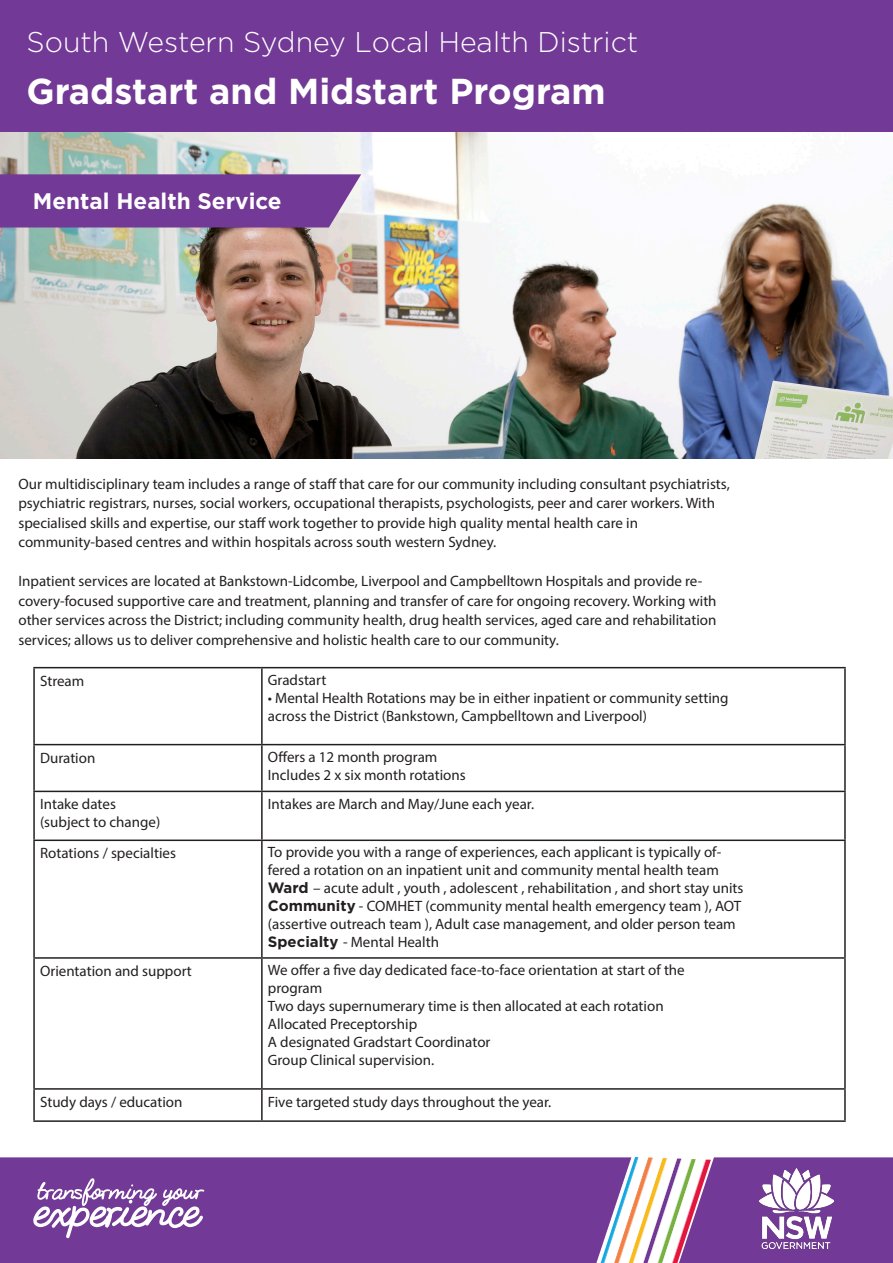
<style>
.page{position:relative;width:893px;height:1263px;background:#fff}
.page>*{position:absolute;margin:0;border:0;box-sizing:border-box;transform-origin:0 0}
.t1{font:700 36px "Gotham";color:#fff}
.t2{font:300 28.5px "Gotham";color:#fff}
.t3{font:700 22.5px "Gotham";color:#fff}
.t4{font:15px/18px "Myriad Pro";color:#231f20}
.s1{font-family:"Gotham";font-weight:700}
</style>
<div class="page">
<hr style="left:33px;top:667px;width:229px;height:1px;background:#231f20">
<hr style="left:33px;top:668px;width:2px;height:76px;background:#231f20">
<hr style="left:262px;top:667px;width:584px;height:1px;background:#231f20">
<hr style="left:261px;top:668px;width:2px;height:76px;background:#231f20">
<hr style="left:844px;top:668px;width:2px;height:76px;background:#231f20">
<hr style="left:33px;top:744px;width:229px;height:1px;background:#231f20">
<hr style="left:33px;top:745px;width:2px;height:46px;background:#231f20">
<hr style="left:262px;top:744px;width:584px;height:1px;background:#231f20">
<hr style="left:261px;top:745px;width:2px;height:46px;background:#231f20">
<hr style="left:844px;top:745px;width:2px;height:46px;background:#231f20">
<hr style="left:33px;top:791px;width:229px;height:1px;background:#231f20">
<hr style="left:33px;top:792px;width:2px;height:47px;background:#231f20">
<hr style="left:262px;top:791px;width:584px;height:1px;background:#231f20">
<hr style="left:261px;top:792px;width:2px;height:47px;background:#231f20">
<hr style="left:844px;top:792px;width:2px;height:47px;background:#231f20">
<hr style="left:33px;top:839px;width:229px;height:2px;background:#231f20">
<hr style="left:33px;top:841px;width:2px;height:116px;background:#231f20">
<hr style="left:262px;top:839px;width:584px;height:2px;background:#231f20">
<hr style="left:261px;top:841px;width:2px;height:116px;background:#231f20">
<hr style="left:844px;top:841px;width:2px;height:116px;background:#231f20">
<hr style="left:33px;top:957px;width:229px;height:2px;background:#231f20">
<hr style="left:33px;top:959px;width:2px;height:129px;background:#231f20">
<hr style="left:262px;top:957px;width:584px;height:2px;background:#231f20">
<hr style="left:261px;top:959px;width:2px;height:129px;background:#231f20">
<hr style="left:844px;top:959px;width:2px;height:129px;background:#231f20">
<hr style="left:33px;top:1088px;width:229px;height:2px;background:#231f20">
<hr style="left:33px;top:1090px;width:2px;height:30px;background:#231f20">
<hr style="left:262px;top:1088px;width:584px;height:2px;background:#231f20">
<hr style="left:261px;top:1090px;width:2px;height:30px;background:#231f20">
<hr style="left:844px;top:1090px;width:2px;height:30px;background:#231f20">
<hr style="left:33px;top:1120px;width:229px;height:2px;background:#231f20">
<hr style="left:262px;top:1120px;width:584px;height:2px;background:#231f20">
<img style="left:0;top:132px;width:893px;height:326px">
<div style="left:0;top:1157px;width:893px;height:106px;background:#733996"></div>
<img style="left:760px;top:1168px;width:73px;height:80px">
<div style="left:0;top:0;width:893px;height:132px;background:#733996"></div>
<div style="left:0;top:174px;width:361px;height:53px;background:#733996"></div>
<svg style="left:33px;top:1178px;width:171px;height:60px"></svg>
<img style="left:601px;top:1157px;width:110px;height:106px">
<p class="t2" style="left:27px;top:26px;width:613px">South Western Sydney Local Health District</p>
<p class="t1" style="left:27px;top:71px;width:581px">Gradstart and Midstart Program</p>
<p class="t3" style="left:33px;top:188px;width:250px">Mental Health Service</p>
<p class="t4" style="left:18px;top:474px;width:713px;line-height:19.5px">Our multidisciplinary team includes a range of staff that care for our community including consultant psychiatrists, psychiatric registrars, nurses, social workers, occupational therapists, psychologists, peer and carer workers. With specialised skills and expertise, our staff work together to provide high quality mental health care in</p>
<p class="t4" style="left:18px;top:533px;width:479px">community-based centres and within hospitals across south western Sydney.</p>
<p class="t4" style="left:18px;top:571px;width:700px;line-height:19.5px">Inpatient services are located at Bankstown-Lidcombe, Liverpool and Campbelltown Hospitals and provide re&shy;covery-focused supportive care and treatment, planning and transfer of care for ongoing recovery. Working with other services across the District; including community health, drug health services, aged care and rehabilitation services; allows us to deliver comprehensive and holistic health care to our community.</p>
<p class="t4" style="left:40px;top:671px;width:46px">Stream</p>
<p class="t4" style="left:268px;top:670px;width:60px">Gradstart</p>
<p class="t4" style="left:268px;top:688px;width:462px">• Mental Health Rotations may be in either inpatient or community setting across the District (Bankstown, Campbelltown and Liverpool)</p>
<p class="t4" style="left:40px;top:748px;width:57px">Duration</p>
<p class="t4" style="left:268px;top:747px;width:199px">Offers a 12 month program<br>Includes 2 x six month rotations</p>
<p class="t4" style="left:40px;top:795px;width:77px">Intake dates</p>
<p class="t4" style="left:40px;top:813px;width:122px">(subject to change)</p>
<p class="t4" style="left:268px;top:795px;width:268px">Intakes are March and May/June each year.</p>
<p class="t4" style="left:40px;top:844px;width:137px">Rotations / specialties</p>
<p class="t4" style="left:268px;top:843px;width:455px">To provide you with a range of experiences, each applicant is typically of&shy;fered a rotation on an inpatient unit and community mental health team</p>
<p class="t4" style="left:268px;top:879px;width:477px"><span class="s1">Ward</span> – acute adult , youth , adolescent , rehabilitation , and short stay units <span class="s1">Community</span> - COMHET (community mental health emergency team ), AOT (assertive outreach team ), Adult case management, and older person team <span class="s1">Specialty</span> - Mental Health</p>
<p class="t4" style="left:40px;top:962px;width:153px">Orientation and support</p>
<p class="t4" style="left:268px;top:961px;width:418px">We offer a five day dedicated face-to-face orientation at start of the program</p>
<p class="t4" style="left:268px;top:997px;width:397px">Two days supernumerary time is then allocated at each rotation Allocated Preceptorship<br>A designated Gradstart Coordinator<br>Group Clinical supervision.</p>
<p class="t4" style="left:40px;top:1093px;width:144px">Study days / education</p>
<p class="t4" style="left:268px;top:1093px;width:285px">Five targeted study days throughout the year.</p>
</div>
